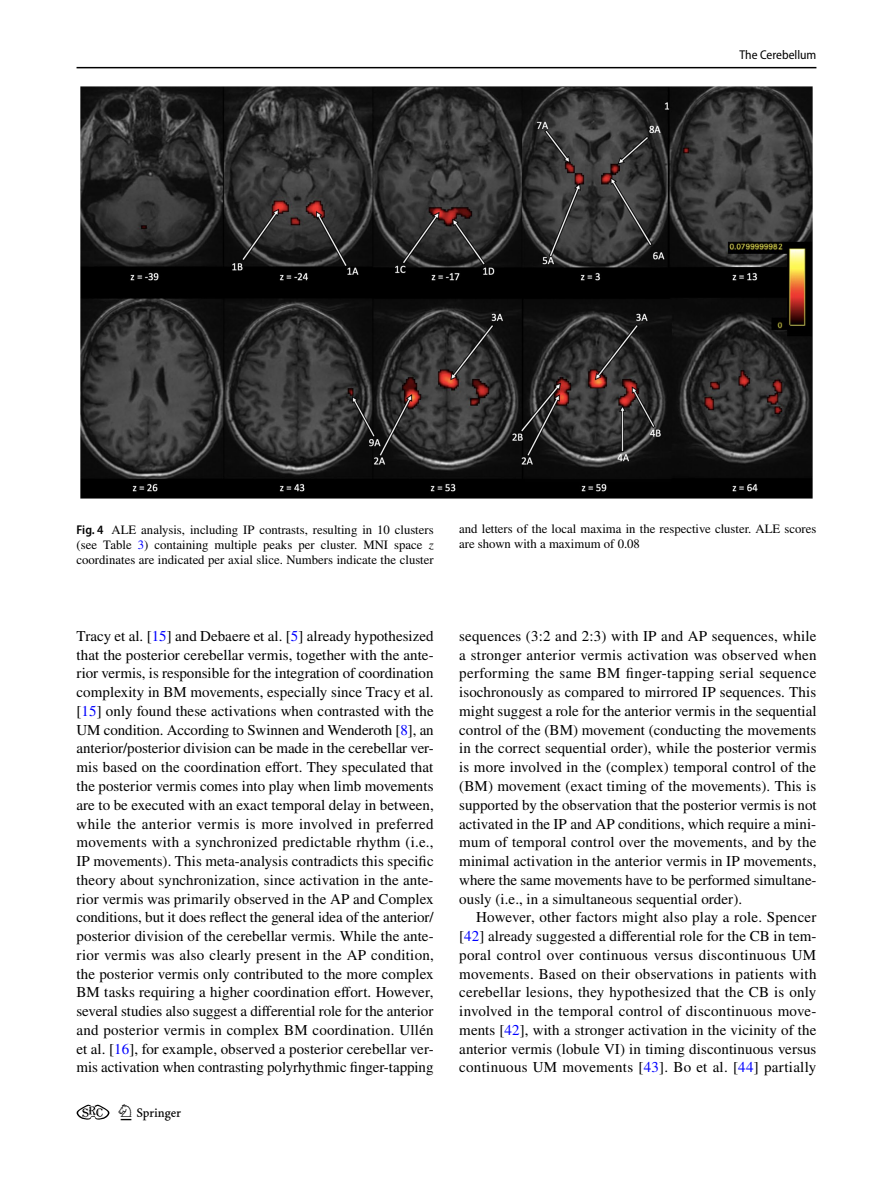
<style>
.page{position:relative;width:893px;height:1187px;background:#fff}
.page>*{position:absolute;margin:0;border:0;box-sizing:border-box;transform-origin:0 0}
.t1{font:22.5px "Springnew Regular 2";color:#000}
.t2{font:15px/18.8px "STIX";letter-spacing:.005em;color:#000;text-align:justify}
.t3{font:12.75px/15px "STIX";color:#000;text-align:justify}
.t4{font:semi-condensed 12.75px "Myriad Pro";color:#000}
.s1{font-family:"Myriad Pro";font-weight:600;font-stretch:semi-condensed}
.s2{color:#00f}
.s3{font-style:italic}
</style>
<div class="page">
<hr style="left:77px;top:67px;width:739px;height:1px;background:#000">
<svg style="left:77px;top:1104px;width:33px;height:15px"></svg>
<img style="left:81px;top:87px;width:731px;height:411px">
<p class="t4" style="left:740px;top:48px;width:78px">The Cerebellum</p>
<p class="t3" style="left:77px;top:522px;width:359px"><span class="s1">Fig. 4</span> ALE analysis, including IP contrasts, resulting in 10 clusters (see Table <span class="s2">3</span>) containing multiple peaks per cluster. MNI space <span class="s3">z </span>coordinates are indicated per axial slice. Numbers indicate the cluster</p>
<p class="t3" style="left:459px;top:522px;width:359px">and letters of the local maxima in the respective cluster. ALE scores are shown with a maximum of 0.08</p>
<p class="t2" style="left:77px;top:627px;width:359px">Tracy et al. [<span class="s2">15</span>] and Debaere et al. [<span class="s2">5</span>] already hypothesized that the posterior cerebellar vermis, together with the ante&shy;rior vermis, is responsible for the integration of coordination complexity in BM movements, especially since Tracy et al. [<span class="s2">15</span>] only found these activations when contrasted with the UM condition. According to Swinnen and Wenderoth [<span class="s2">8</span>], an anterior/posterior division can be made in the cerebellar ver&shy;mis based on the coordination effort. They speculated that the posterior vermis comes into play when limb movements are to be executed with an exact temporal delay in between, while the anterior vermis is more involved in preferred movements with a synchronized predictable rhythm (i.e., IP movements). This meta-analysis contradicts this specific theory about synchronization, since activation in the ante&shy;rior vermis was primarily observed in the AP and Complex conditions, but it does reflect the general idea of the anterior/ posterior division of the cerebellar vermis. While the ante&shy;rior vermis was also clearly present in the AP condition, the posterior vermis only contributed to the more complex BM tasks requiring a higher coordination effort. However, several studies also suggest a differential role for the anterior and posterior vermis in complex BM coordination. Ullén et al. [<span class="s2">16</span>], for example, observed a posterior cerebellar ver&shy;mis activation when contrasting polyrhythmic finger-tapping</p>
<p class="t2" style="left:459px;top:627px;width:359px">sequences (3:2 and 2:3) with IP and AP sequences, while a stronger anterior vermis activation was observed when performing the same BM finger-tapping serial sequence isochronously as compared to mirrored IP sequences. This might suggest a role for the anterior vermis in the sequential control of the (BM) movement (conducting the movements in the correct sequential order), while the posterior vermis is more involved in the (complex) temporal control of the (BM) movement (exact timing of the movements). This is supported by the observation that the posterior vermis is not activated in the IP and AP conditions, which require a mini&shy;mum of temporal control over the movements, and by the minimal activation in the anterior vermis in IP movements, where the same movements have to be performed simultane&shy;ously (i.e., in a simultaneous sequential order).</p>
<p class="t2" style="left:459px;top:908px;width:359px;text-indent:17px">However, other factors might also play a role. Spencer [<span class="s2">42</span>] already suggested a differential role for the CB in tem&shy;poral control over continuous versus discontinuous UM movements. Based on their observations in patients with cerebellar lesions, they hypothesized that the CB is only involved in the temporal control of discontinuous move&shy;ments [<span class="s2">42</span>], with a stronger activation in the vicinity of the anterior vermis (lobule VI) in timing discontinuous versus continuous UM movements [<span class="s2">43</span>]. Bo et al. [<span class="s2">44</span>] partially</p>
<h1 class="t1" style="left:121px;top:1104px;width:62px">1 3</h1>
</div>
